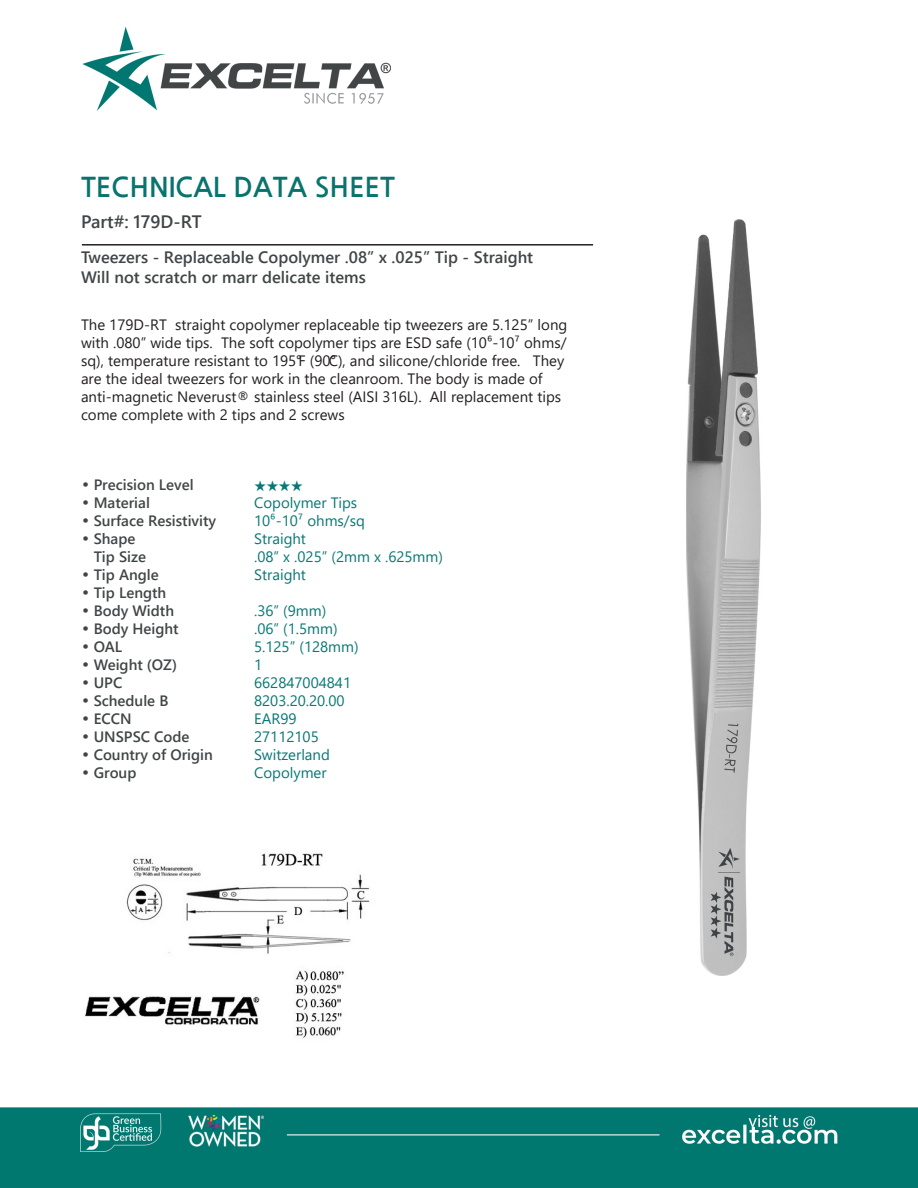
<style>
.page{position:relative;width:918px;height:1188px;background:#fff}
.page>*{position:absolute;margin:0;border:0;box-sizing:border-box;transform-origin:0 0}
.t1{font:700 27px "Nanum Gothic";color:#08746d}
.t2{font:700 18px "Yu Gothic UI";color:#414546}
.t3{font:700 16.5px "Yu Gothic UI";color:#414546}
.t4{font:15px/18px "Yu Gothic UI";color:#231f20}
.CT_s_CTM{font:700 15px "Yu Gothic UI";color:#414546}
.CT_s_CTM-2{font:15px "Yu Gothic UI";color:#077874}
.CT_s_CTM-3{font:500 15px "ITC Zapf Dingbats";color:#077874}
.s1{font-family:"Century Gothic";font-weight:400}
</style>
<div class="page">
<img style="left:0;top:27px;width:918px;height:1161px">
<img style="left:686px;top:220px;width:77px;height:756px">
<img style="left:77px;top:845px;width:310px;height:206px">
<hr style="left:82px;top:244px;width:511px;height:2px;background:#231f20">
<p class="t1" style="left:81px;top:173px;width:315px">TECHNICAL DATA SHEET</p>
<p class="t2" style="left:81px;top:212px;width:122px">Part#: 179D-RT</p>
<p class="t3" style="left:81px;top:247px;width:454px">Tweezers - Replaceable Copolymer .08” x .025” Tip - Straight</p>
<p class="t3" style="left:81px;top:267px;width:286px">Will not scratch or marr delicate items</p>
<p class="t4" style="left:81px;top:313px;width:488px">The 179D-RT straight copolymer replaceable tip tweezers are 5.125” long with .080” wide tips. The soft copolymer tips are ESD safe (10⁶-10⁷ ohms/ sq), temperature resistant to 195°F (90°C), and silicone/chloride free. They are the ideal tweezers for work in the cleanroom. The body is made of anti-magnetic Neverust® stainless steel (AISI 316L). All replacement tips come complete with 2 tips and 2 screws</p>
<p class="CT_s_CTM" style="left:81px;top:476px;width:114px"><span class="s1">•</span> Precision Level</p>
<p class="CT_s_CTM-3" style="left:254px;top:479px;width:50px">★★★★</p>
<p class="CT_s_CTM" style="left:81px;top:494px;width:70px"><span class="s1">•</span> Material</p>
<p class="CT_s_CTM-2" style="left:254px;top:489px;width:105px">Copolymer Tips</p>
<p class="CT_s_CTM" style="left:81px;top:512px;width:137px"><span class="s1">•</span> Surface Resistivity</p>
<p class="CT_s_CTM-2" style="left:254px;top:507px;width:112px">10⁶-10⁷ ohms/sq</p>
<p class="CT_s_CTM" style="left:81px;top:530px;width:56px"><span class="s1">•</span> Shape</p>
<p class="CT_s_CTM-2" style="left:254px;top:525px;width:53px">Straight</p>
<p class="CT_s_CTM" style="left:94px;top:548px;width:54px">Tip Size</p>
<p class="CT_s_CTM-2" style="left:254px;top:543px;width:190px">.08” x .025” (2mm x .625mm)</p>
<p class="CT_s_CTM" style="left:81px;top:566px;width:79px"><span class="s1">•</span> Tip Angle</p>
<p class="CT_s_CTM-2" style="left:254px;top:561px;width:53px">Straight</p>
<p class="CT_s_CTM" style="left:81px;top:584px;width:87px"><span class="s1">•</span> Tip Length</p>
<p class="CT_s_CTM" style="left:81px;top:602px;width:95px"><span class="s1">•</span> Body Width</p>
<p class="CT_s_CTM-2" style="left:254px;top:597px;width:74px">.36” (9mm)</p>
<p class="CT_s_CTM" style="left:81px;top:620px;width:99px"><span class="s1">•</span> Body Height</p>
<p class="CT_s_CTM-2" style="left:254px;top:615px;width:85px">.06” (1.5mm)</p>
<p class="CT_s_CTM" style="left:81px;top:638px;width:43px"><span class="s1">•</span> OAL</p>
<p class="CT_s_CTM-2" style="left:254px;top:633px;width:106px">5.125” (128mm)</p>
<p class="CT_s_CTM" style="left:81px;top:656px;width:98px"><span class="s1">•</span> Weight (OZ)</p>
<p class="CT_s_CTM-2" style="left:254px;top:651px;width:10px">1</p>
<p class="CT_s_CTM" style="left:81px;top:674px;width:43px"><span class="s1">•</span> UPC</p>
<p class="CT_s_CTM-2" style="left:254px;top:669px;width:99px">662847004841</p>
<p class="CT_s_CTM" style="left:81px;top:692px;width:89px"><span class="s1">•</span> Schedule B</p>
<p class="CT_s_CTM-2" style="left:254px;top:687px;width:92px">8203.20.20.00</p>
<p class="CT_s_CTM" style="left:81px;top:710px;width:52px"><span class="s1">•</span> ECCN</p>
<p class="CT_s_CTM-2" style="left:254px;top:705px;width:44px">EAR99</p>
<p class="CT_s_CTM" style="left:81px;top:728px;width:110px"><span class="s1">•</span> UNSPSC Code</p>
<p class="CT_s_CTM-2" style="left:254px;top:723px;width:66px">27112105</p>
<p class="CT_s_CTM" style="left:81px;top:746px;width:133px"><span class="s1">•</span> Country of Origin</p>
<p class="CT_s_CTM-2" style="left:254px;top:741px;width:77px">Switzerland</p>
<p class="CT_s_CTM" style="left:81px;top:764px;width:57px"><span class="s1">•</span> Group</p>
<p class="CT_s_CTM-2" style="left:254px;top:759px;width:74px">Copolymer</p>
</div>
